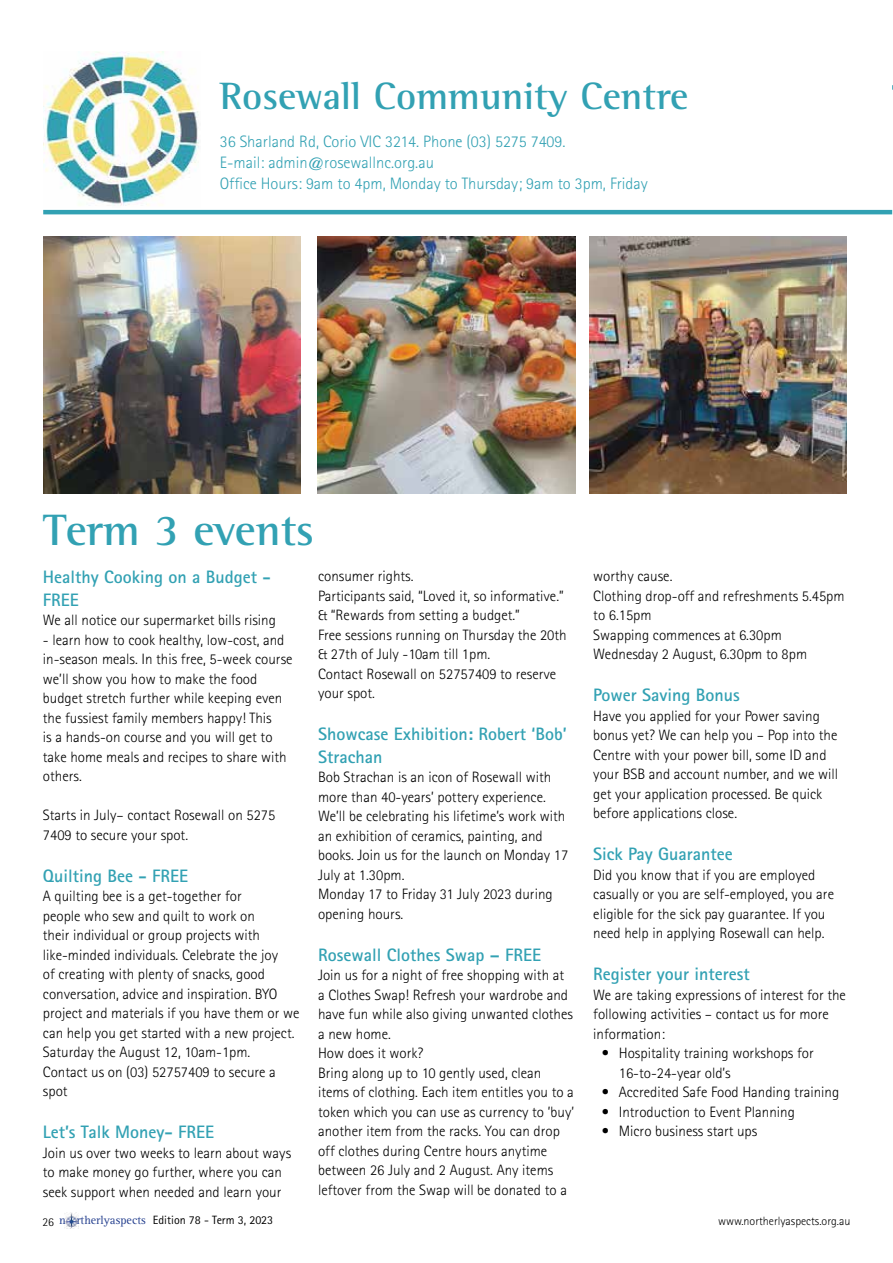
<style>
.page{position:relative;width:893px;height:1263px;background:#fff}
.page>*{position:absolute;margin:0;border:0;box-sizing:border-box;transform-origin:0 0}
.t1{font:700 45px "Rotis Semi Serif Std";letter-spacing:-.01em;color:#32a1b3}
.t2{font:700 39px "Rotis Semi Serif Std";color:#32a1b3}
.t3{font:700 18px/22.5px "Rotis Sans Serif Std";color:#32a1b3}
.t4{font:300 16.5px/21px "Rotis Sans Serif Std";color:#32a1b3}
.t5{font:300 15px/19.5px "Rotis Sans Serif Std";color:#000}
.t6{font:12px "Rotis Sans Serif Std";color:#000}
.t7{font:300 12px "Rotis Sans Serif Std";color:#000}
.s1{font-family:"Rotis Semi Sans Std";font-weight:300}
.s2{font-family:"Rotis Serif Std";color:#25408f}
</style>
<div class="page">
<img style="left:65px;top:1213px;width:13px;height:15px">
<hr style="left:43px;top:210px;width:849px;height:4px;background:#32a1b3">
<img style="left:44px;top:51px;width:155px;height:155px">
<img style="left:43px;top:236px;width:257px;height:257px">
<img style="left:318px;top:236px;width:257px;height:258px">
<img style="left:589px;top:236px;width:258px;height:258px">
<h2 class="t2" style="left:220px;top:73px;width:470px">Rosewall Community Centre</h2>
<p class="t4" style="left:220px;top:131px;width:430px">36 Sharland Rd, Corio VIC 3214. Phone (03) 5275 7409.<br>E-mail: admin@rosewallnc.org.au<br>Office Hours: 9am to 4pm, Monday to Thursday; 9am to 3pm, Friday</p>
<h1 class="t1" style="left:43px;top:503px;width:272px">Term 3 events</h1>
<p class="t3" style="left:43px;top:566px;width:229px">Healthy Cooking on a Budget -<br>FREE</p>
<p class="t5" style="left:43px;top:611px;width:234px">We all notice our supermarket bills rising</p>
<p class="t5" style="left:43px;top:630px;width:251px">- learn how to cook healthy, low-cost, and in-season meals. In this free, 5-week course we’ll show you how to make the food budget stretch further while keeping even the fussiest family members happy! This<br>is a hands-on course and you will get to take home meals and recipes to share with others.</p>
<p class="t5" style="left:43px;top:806px;width:234px">Starts in July– contact Rosewall on 5275<br>7409 to secure your spot.</p>
<p class="t3" style="left:43px;top:864px;width:147px">Quilting Bee - FREE</p>
<p class="t5" style="left:43px;top:887px;width:258px">A quilting bee is a get-together for<br>people who sew and quilt to work on<br>their individual or group projects with like-minded individuals. Celebrate the joy<br>of creating with plenty of snacks, good conversation, advice and inspiration. BYO project and materials if you have them or we can help you get started with a new project.<br>Saturday the August 12, 10am-1pm.<br>Contact us on (03) 52757409 to secure a spot</p>
<p class="t3" style="left:43px;top:1121px;width:173px">Let’s Talk Money- FREE</p>
<p class="t5" style="left:43px;top:1143px;width:250px">Join us over two weeks to learn about ways to make money go further, where you can seek support when needed and learn your</p>
<p class="t5" style="left:318px;top:566px;width:250px">consumer rights.<br>Participants said, “Loved it, so informative.” &amp; “Rewards from setting a budget.”<br>Free sessions running on Thursday the 20th &amp; 27th of July -10am till 1pm.<br>Contact Rosewall on 52757409 to reserve your spot.</p>
<p class="t3" style="left:318px;top:723px;width:250px">Showcase Exhibition: Robert ‘Bob’<br>Strachan</p>
<p class="t5" style="left:318px;top:767px;width:252px">Bob Strachan is an icon of Rosewall with more than 40-years’ pottery experience.<br>We’ll be celebrating his lifetime’s work with an exhibition of ceramics, painting, and books. Join us for the launch on Monday 17<br>July at 1.30pm.<br>Monday 17 to Friday 31 July 2023 during opening hours.</p>
<p class="t3" style="left:318px;top:943px;width:224px">Rosewall Clothes Swap – FREE</p>
<p class="t5" style="left:318px;top:965px;width:258px">Join us for a night of free shopping with at a Clothes Swap! Refresh your wardrobe and have fun while also giving unwanted clothes a new home.<br>How does it work?<br>Bring along up to 10 gently used, clean items of clothing. Each item entitles you to a token which you can use as currency to ’buy’ another item from the racks. You can drop off clothes during Centre hours anytime between 26 July and 2 August. Any items leftover from the Swap will be donated to a</p>
<p class="t5" style="left:593px;top:566px;width:253px">worthy cause.<br>Clothing drop-off and refreshments 5.45pm to 6.15pm<br>Swapping commences at 6.30pm<br>Wednesday 2 August, 6.30pm to 8pm</p>
<p class="t3" style="left:593px;top:684px;width:148px">Power Saving Bonus</p>
<p class="t5" style="left:593px;top:706px;width:246px">Have you applied for your Power saving bonus yet? We can help you – Pop into the Centre with your power bill, some ID and your BSB and account number, and we will get your application processed. Be quick before applications close.</p>
<p class="t3" style="left:593px;top:843px;width:141px">Sick Pay Guarantee</p>
<p class="t5" style="left:593px;top:865px;width:242px">Did you know that if you are employed casually or you are self-employed, you are eligible for the sick pay guarantee. If you need help in applying Rosewall can help.</p>
<p class="t3" style="left:593px;top:963px;width:158px">Register your interest</p>
<p class="t5" style="left:593px;top:985px;width:254px">We are taking expressions of interest for the following activities – contact us for more information:</p>
<p class="t5" style="left:619px;top:1043px;width:196px;text-indent:-17px">• Hospitality training workshops for<br>16-to-24-year old’s</p>
<p class="t5" style="left:602px;top:1082px;width:239px">• Accredited Safe Food Handing training</p>
<p class="t5" style="left:602px;top:1102px;width:195px">• Introduction to Event Planning</p>
<p class="t5" style="left:602px;top:1121px;width:157px">• Micro business start ups</p>
<p class="t6" style="left:43px;top:1213px;width:232px"><span class="s1">26</span> <span class="s2">n rtherlyaspects</span> Edition 78 - Term 3, 2023</p>
<p class="t7" style="left:718px;top:1213px;width:134px">www.northerlyaspects.org.au</p>
</div>
